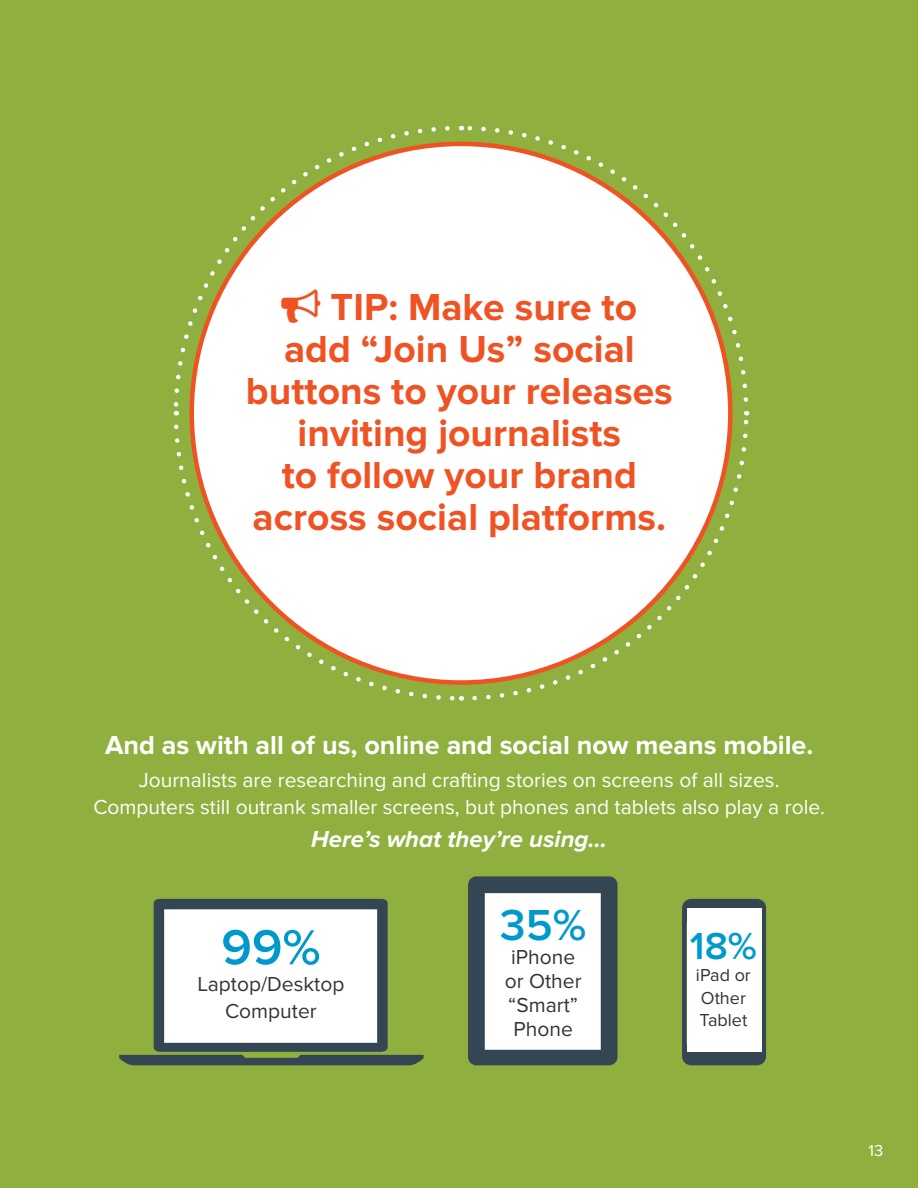
<style>
.page{position:relative;width:918px;height:1188px;background:#8fb03e}
.page>*{position:absolute;margin:0;border:0;box-sizing:border-box;transform-origin:0 0}
.t1{font:600 51px "Proxima Nova";color:#09c}
.t2{font:600 45px "Proxima Nova";color:#09c}
.t3{font:700 39px/42px "Proxima Nova";color:#ef5323;text-align:center}
.t4{font:600 39px "Proxima Nova";color:#09c}
.t5{font:700 27px "Proxima Nova";color:#fff}
.t6{font:italic 700 24px "Proxima Nova";color:#fff}
.t7{font:21px/27px "Proxima Nova";color:#fff;text-align:center}
.t8{font:21px/24px "Proxima Nova";color:#333;text-align:center}
.t9{font:18px/22.5px "Proxima Nova";color:#333}
.t10{font:16.5px "Proxima Nova";color:#fff}
</style>
<div class="page">
<div style="left:682px;top:899px;width:84px;height:166px;background:#344553"></div>
<div style="left:687px;top:908px;width:75px;height:144px;background:#fff"></div>
<svg style="left:468px;top:876px;width:150px;height:189px;background:#b6bcc1"></svg>
<svg style="left:119px;top:899px;width:305px;height:166px"></svg>
<div style="left:192px;top:144px;width:538px;height:539px;background:#fff;border-radius:50%"></div>
<svg style="left:470px;top:415px;width:279px;height:286px"></svg>
<svg style="left:463px;top:126px;width:286px;height:278px"></svg>
<svg style="left:173px;top:126px;width:279px;height:285px"></svg>
<svg style="left:174px;top:422px;width:285px;height:279px"></svg>
<h3 class="t3" style="left:246px;top:287px;width:428px">○ TIP: Make sure to add “Join Us” social buttons to your releases inviting journalists<br>to follow your brand across social platforms.</h3>
<p class="t5" style="left:105px;top:730px;width:710px">And as with all of us, online and social now means mobile.</p>
<p class="t7" style="left:93px;top:767px;width:733px">Journalists are researching and crafting stories on screens of all sizes.<br>Computers still outrank smaller screens, but phones and tablets also play a role.</p>
<p class="t6" style="left:311px;top:826px;width:297px">Here’s what they’re using…</p>
<h1 class="t1" style="left:221px;top:918px;width:101px">99%</h1>
<p class="t8" style="left:197px;top:971px;width:149px;line-height:27px">Laptop/Desktop<br>Computer</p>
<h2 class="t2" style="left:500px;top:899px;width:88px">35%</h2>
<p class="t8" style="left:505px;top:945px;width:78px">iPhone or Other “Smart”<br>Phone</p>
<h3 class="t4" style="left:690px;top:923px;width:69px">18%</h3>
<p class="t9" style="left:696px;top:964px;width:56px">iPad or<br>Other<br>Tablet</p>
<p class="t10" style="left:869px;top:1141px;width:16px">13</p>
</div>
